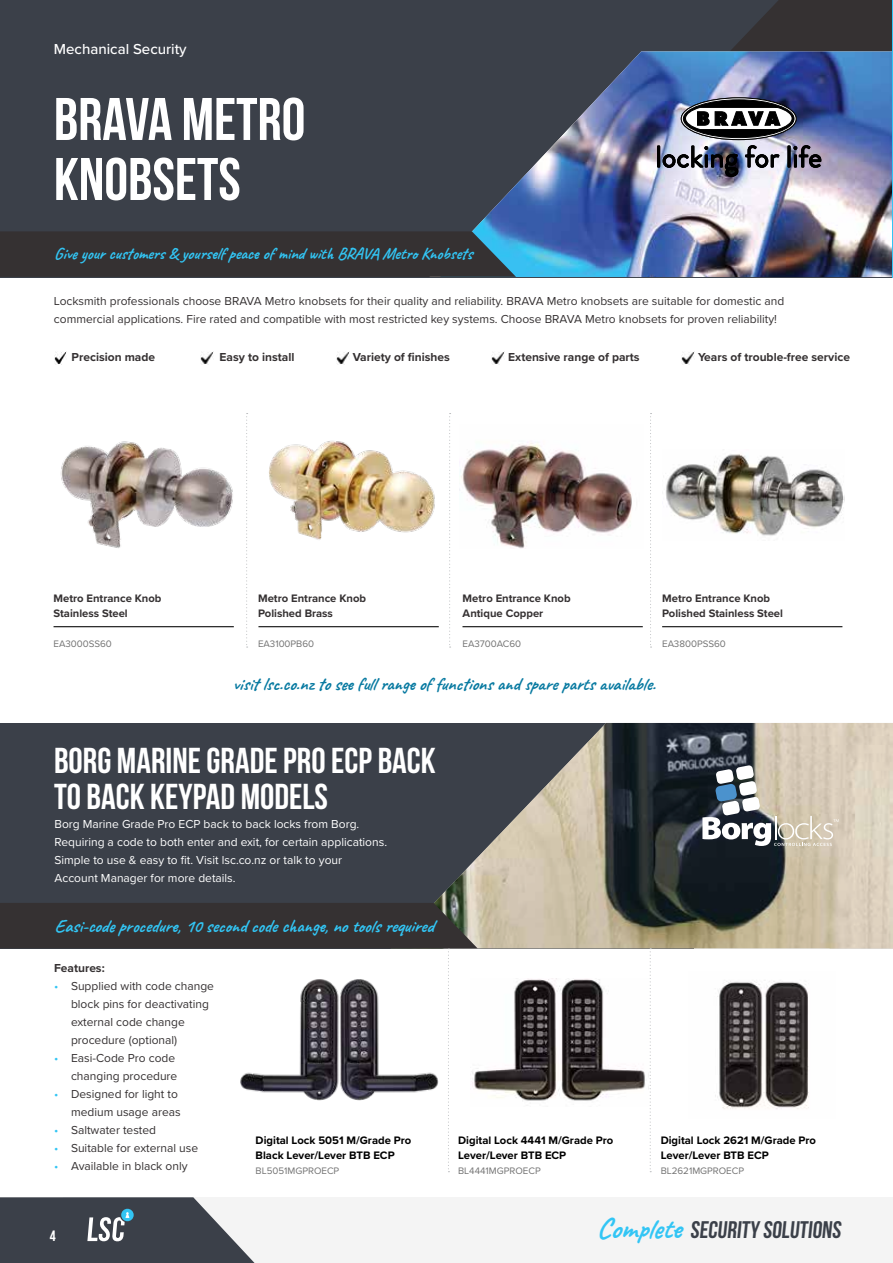
<style>
.page{position:relative;width:893px;height:1263px;background:#fff}
.page>*{position:absolute;margin:0;border:0;box-sizing:border-box;transform-origin:0 0}
.t1{font:700 60px/60px "Bebas Neue";color:#fff}
.t2{font:700 36px/36px "Bebas Neue";color:#fff}
.t3{font:700 24px "Bebas Neue";color:#3b4049}
.t4{font:700 18px "Caveat";color:#087aa1}
.t5{font:700 18px "Caveat";color:#32c5f4}
.t6{font:700 16.5px "Caveat";color:#32c5f4}
.t7{font:500 15px "Proxima Nova";color:#fff}
.t8{font:700 15px "Bebas Neue";color:#fff}
.t9{font:12px/18px "Proxima Nova";color:#353132}
.t10{font:12px/18px "Proxima Nova";color:#fff}
.t11{font:700 12px "Proxima Nova";color:#353132}
.t12{font:700 11.25px/15px "Proxima Nova";color:#000}
.t13{font:700 11.25px/15px "Proxima Nova";color:#353132}
.t14{font:9.75px "Proxima Nova";color:#727272}
.s1{color:#32c5f4}
.s2{font-family:"Caveat";font-size:28.5px;color:#32c5f4}
</style>
<div class="page">
<div style="left:0;top:0;width:893px;height:277px;background:#3b4049"></div>
<svg style="left:731px;top:0;width:161px;height:51px;background:#353335"></svg>
<img style="left:472px;top:51px;width:420px;height:226px">
<svg style="left:246px;top:413px;width:2px;height:235px"></svg>
<svg style="left:449px;top:413px;width:2px;height:235px"></svg>
<svg style="left:650px;top:413px;width:2px;height:235px"></svg>
<div style="left:0;top:231px;width:516px;height:46px;background:#353132"></div>
<svg style="left:681px;top:98px;width:115px;height:42px"></svg>
<div style="left:681px;top:98px;width:115px;height:42px;border:1px solid #000;border-radius:50%"></div>
<div style="left:683px;top:100px;width:111px;height:38px;background:#000;border-radius:50%"></div>
<div style="left:683px;top:100px;width:111px;height:38px;border:1px solid #000;border-radius:50%"></div>
<svg style="left:685px;top:107px;width:107px;height:23px"></svg>
<div style="left:657px;top:146px;width:3px;height:21px;border:1px solid #000"></div>
<img style="left:663px;top:146px;width:75px;height:31px">
<svg style="left:745px;top:145px;width:34px;height:23px"></svg>
<div style="left:788px;top:146px;width:2px;height:21px;border:1px solid #000"></div>
<svg style="left:794px;top:145px;width:27px;height:23px"></svg>
<img style="left:60px;top:441px;width:173px;height:107px">
<img style="left:460px;top:442px;width:172px;height:107px">
<img style="left:269px;top:440px;width:166px;height:100px">
<img style="left:666px;top:454px;width:178px;height:82px">
<svg style="left:54px;top:351px;width:13px;height:13px"></svg>
<svg style="left:200px;top:352px;width:13px;height:12px"></svg>
<svg style="left:337px;top:351px;width:13px;height:13px"></svg>
<svg style="left:491px;top:352px;width:13px;height:12px"></svg>
<svg style="left:682px;top:351px;width:13px;height:13px"></svg>
<hr style="left:54px;top:626px;width:180px;height:1px;background:#000">
<hr style="left:258px;top:626px;width:181px;height:1px;background:#000">
<hr style="left:462px;top:626px;width:181px;height:1px;background:#000">
<hr style="left:662px;top:626px;width:180px;height:1px;background:#000">
<div style="left:0;top:723px;width:694px;height:225px;background:#3b4049"></div>
<img style="left:434px;top:723px;width:459px;height:225px">
<svg style="left:650px;top:948px;width:1px;height:224px"></svg>
<svg style="left:0;top:903px;width:478px;height:269px"></svg>
<svg style="left:702px;top:765px;width:137px;height:81px"></svg>
<img style="left:715px;top:981px;width:94px;height:128px">
<img style="left:238px;top:977px;width:203px;height:124px">
<img style="left:471px;top:979px;width:174px;height:127px">
<hr style="left:892px;top:0;width:1px;height:277px;background:#32c5f4">
<div style="left:63px;top:1197px;width:830px;height:66px;background:#f4f4f4"></div>
<svg style="left:0;top:1197px;width:255px;height:66px;background:#575c64"></svg>
<p class="t7" style="left:54px;top:38px;width:134px">Mechanical Security</p>
<h1 class="t1" style="left:54px;top:89px;width:253px">BRAVA METRO<br>KNOBSETS</h1>
<h3 class="t6" style="left:54px;top:243px;width:420px">Give your customers &amp; yourself peace of mind with BRAVA Metro Knobsets</h3>
<p class="t9" style="left:54px;top:291px;width:732px">Locksmith professionals choose BRAVA Metro knobsets for their quality and reliability. BRAVA Metro knobsets are suitable for domestic and commercial applications. Fire rated and compatible with most restricted key systems. Choose BRAVA Metro knobsets for proven reliability!</p>
<p class="t11" style="left:72px;top:348px;width:85px">Precision made</p>
<p class="t11" style="left:220px;top:348px;width:76px">Easy to install</p>
<p class="t11" style="left:353px;top:348px;width:99px">Variety of finishes</p>
<p class="t11" style="left:508px;top:348px;width:133px">Extensive range of parts</p>
<p class="t11" style="left:698px;top:348px;width:153px">Years of trouble-free service</p>
<p class="t13" style="left:54px;top:590px;width:110px">Metro Entrance Knob<br>Stainless Steel</p>
<p class="t14" style="left:54px;top:636px;width:60px">EA3000SS60</p>
<p class="t13" style="left:258px;top:590px;width:110px">Metro Entrance Knob<br>Polished Brass</p>
<p class="t14" style="left:258px;top:636px;width:58px">EA3100PB60</p>
<p class="t13" style="left:463px;top:590px;width:110px">Metro Entrance Knob<br>Antique Copper</p>
<p class="t14" style="left:463px;top:636px;width:60px">EA3700AC60</p>
<p class="t13" style="left:662px;top:590px;width:122px">Metro Entrance Knob<br>Polished Stainless Steel</p>
<p class="t14" style="left:662px;top:636px;width:65px">EA3800PSS60</p>
<h3 class="t4" style="left:233px;top:673px;width:427px">visit lsc.co.nz to see full range of functions and spare parts available.</h3>
<h2 class="t2" style="left:54px;top:742px;width:383px">BORG MARINE GRADE PRO ECP BACK<br>TO BACK KEYPAD MODELS</h2>
<p class="t10" style="left:54px;top:814px;width:334px">Borg Marine Grade Pro ECP back to back locks from Borg.<br>Requiring a code to both enter and exit, for certain applications.<br>Simple to use &amp; easy to fit. Visit lsc.co.nz or talk to your Account Manager for more details.</p>
<h3 class="t5" style="left:54px;top:914px;width:381px">Easi-code procedure, 10 second code change, no tools required</h3>
<p class="t11" style="left:54px;top:959px;width:52px">Features:</p>
<p class="t9" style="left:71px;top:976px;width:145px;text-indent:-17px"><span class="s1">•</span> Supplied with code change block pins for deactivating external code change procedure (optional)</p>
<p class="t9" style="left:54px;top:1048px;width:125px;text-align:right"><span class="s1">•</span> Easi-Code Pro code changing procedure</p>
<p class="t9" style="left:54px;top:1084px;width:128px;text-align:right"><span class="s1">•</span> Designed for light to medium usage areas</p>
<p class="t9" style="left:54px;top:1120px;width:104px"><span class="s1">•</span> Saltwater tested</p>
<p class="t9" style="left:54px;top:1138px;width:146px"><span class="s1">•</span> Suitable for external use</p>
<p class="t9" style="left:54px;top:1156px;width:135px"><span class="s1">•</span> Available in black only</p>
<p class="t12" style="left:256px;top:1132px;width:157px">Digital Lock 5051 M/Grade Pro<br>Black Lever/Lever BTB ECP</p>
<p class="t14" style="left:256px;top:1163px;width:85px">BL5051MGPROECP</p>
<p class="t8" style="left:50px;top:1228px;width:7px">4</p>
<p class="t12" style="left:458px;top:1132px;width:157px">Digital Lock 4441 M/Grade Pro<br>Lever/Lever BTB ECP</p>
<p class="t14" style="left:458px;top:1163px;width:84px">BL4441MGPROECP</p>
<p class="t12" style="left:661px;top:1132px;width:157px">Digital Lock 2621 M/Grade Pro<br>Lever/Lever BTB ECP</p>
<p class="t14" style="left:661px;top:1163px;width:85px">BL2621MGPROECP</p>
<h3 class="t3" style="left:596px;top:1217px;width:249px"><span class="s2">Complete</span> SECURITY SOLUTIONS</h3>
</div>
